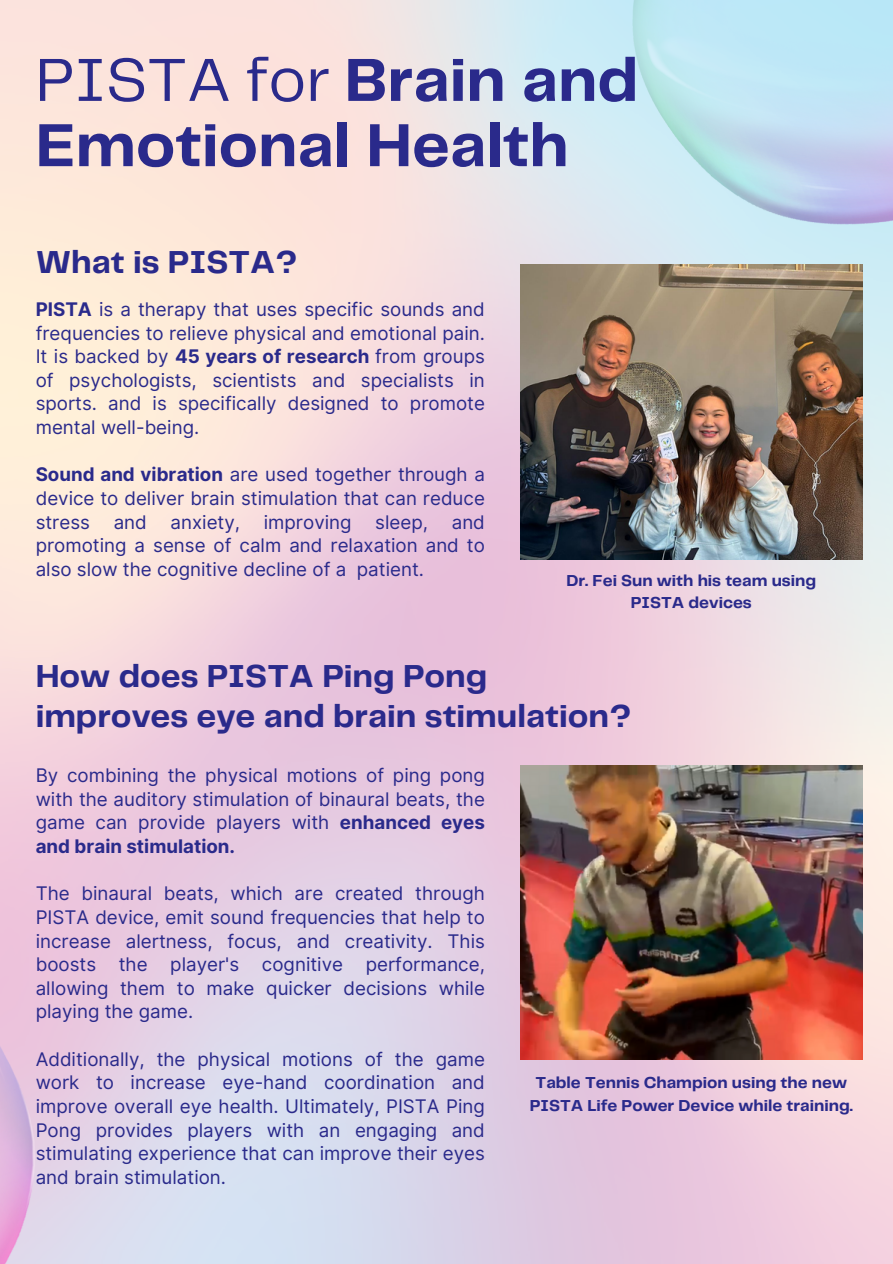
<style>
.page{position:relative;width:893px;height:1264px;background:#fff}
.page>*{position:absolute;margin:0;border:0;box-sizing:border-box;transform-origin:0 0}
.t1{font:700 63px/65.2px "Telegraf";color:#2a2a8b}
.t2{font:700 33px "Telegraf";color:#2a2a8b}
.t3{font:18.75px/23.7px "Inter";color:#2a2a8b;text-align:justify}
.t4{font:700 16.5px/22.5px "Telegraf";color:#2a2a8b;text-align:center}
.s1{font-weight:400}
.s2{font-weight:700}
</style>
<div class="page">
<img style="left:0;top:0;width:892px;height:1263px">
<img style="left:0;top:879px;width:35px;height:384px">
<img style="left:632px;top:0;width:260px;height:225px">
<img style="left:520px;top:264px;width:342px;height:295px">
<img style="left:520px;top:765px;width:342px;height:294px">
<p class="t1" style="left:36px;top:51px;width:604px"><span class="s1">PISTA for</span> Brain and<br>Emotional Health</p>
<p class="t2" style="left:36px;top:247px;width:263px">What is PISTA?</p>
<p class="t3" style="left:36px;top:297px;width:450px"><span class="s2">PISTA</span> is a therapy that uses specific sounds and frequencies to relieve physical and emotional pain.<br>It is backed by <span class="s2">45 years of research</span> from groups of psychologists, scientists and specialists in sports. and is specifically designed to promote mental well-being.</p>
<p class="t3" style="left:36px;top:462px;width:450px"><span class="s2">Sound and vibration</span> are used together through a device to deliver brain stimulation that can reduce stress</p>
<p class="t3" style="left:114px;top:510px;width:35px">and</p>
<p class="t3" style="left:170px;top:510px;width:71px">anxiety,</p>
<p class="t3" style="left:264px;top:510px;width:89px">improving</p>
<p class="t3" style="left:375px;top:510px;width:54px">sleep,</p>
<p class="t3" style="left:36px;top:510px;width:450px;text-indent:416px">and promoting a sense of calm and relaxation and to also slow the cognitive decline of a patient.</p>
<p class="t4" style="left:566px;top:570px;width:251px">Dr. Fei Sun with his team using</p>
<p class="t4" style="left:630px;top:592px;width:122px">PISTA devices</p>
<p class="t2" style="left:36px;top:662px;width:453px">How does PISTA Ping Pong</p>
<p class="t2" style="left:36px;top:701px;width:597px">improves eye and brain stimulation?</p>
<p class="t3" style="left:36px;top:763px;width:450px">By combining the physical motions of ping pong with the auditory stimulation of binaural beats, the game can provide players with <span class="s2">enhanced eyes and brain stimulation.</span></p>
<p class="t3" style="left:36px;top:881px;width:450px">The binaural beats, which are created through PISTA device, emit sound frequencies that help to increase alertness, focus, and creativity. This boosts the player's cognitive performance, allowing them to make quicker decisions while playing the game.</p>
<p class="t3" style="left:36px;top:1047px;width:450px">Additionally, the physical motions of the game work to increase eye-hand coordination and improve overall eye health. Ultimately, PISTA Ping Pong provides players with an engaging and stimulating experience that can improve their eyes and brain stimulation.</p>
<p class="t4" style="left:529px;top:1072px;width:324px">Table Tennis Champion using the new<br>PISTA Life Power Device while training.</p>
</div>
